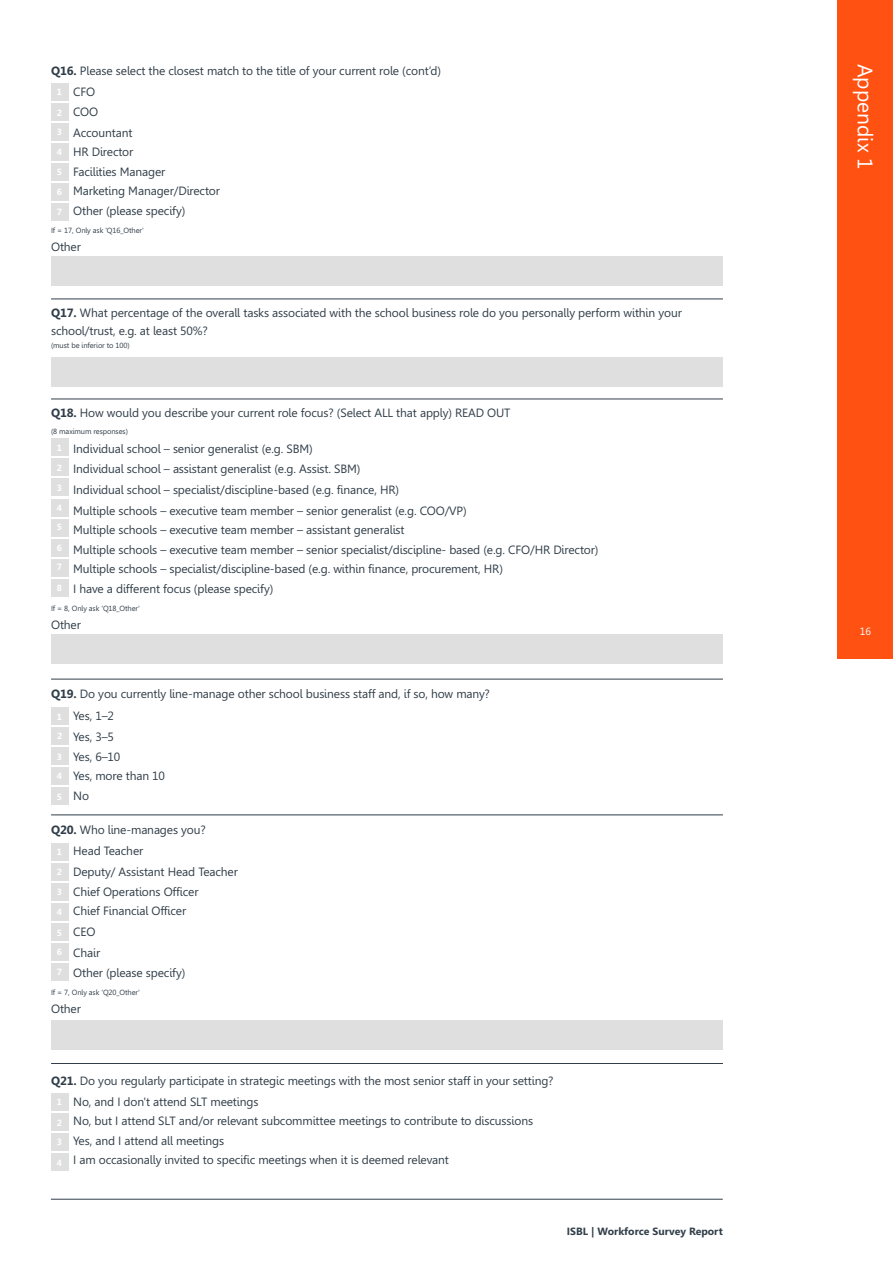
<style>
.page{position:relative;width:893px;height:1263px;background:#fff}
.page>*{position:absolute;margin:0;border:0;box-sizing:border-box;transform-origin:0 0}
.t1{font:21px "Leelawadee";color:#fff}
.t2{font:12px/19.5px "Leelawadee";letter-spacing:-.01em;color:#313e49}
.t3{font:700 10.5px "Leelawadee";color:#313e49}
.t4{font:10.5px "Leelawadee";color:#fff}
.t5{font:700 9px/19.6px "Leelawadee";color:#fff}
.t6{font:7.5px "Leelawadee";letter-spacing:-.01em;color:#313e49}
.s1{font-weight:700}
</style>
<div class="page">
<div style="left:838px;top:604px;width:55px;height:55px;background:#ff5112"></div>
<hr style="left:51px;top:1199px;width:672px;height:1px;background:#313e49">
<div style="left:51px;top:84px;width:17px;height:17px;background:#e0dfe0"></div>
<div style="left:51px;top:104px;width:17px;height:17px;background:#e0dfe0"></div>
<div style="left:51px;top:124px;width:17px;height:17px;background:#e0dfe0"></div>
<div style="left:51px;top:144px;width:17px;height:17px;background:#e0dfe0"></div>
<div style="left:51px;top:164px;width:17px;height:17px;background:#e0dfe0"></div>
<div style="left:51px;top:184px;width:17px;height:17px;background:#e0dfe0"></div>
<div style="left:51px;top:204px;width:17px;height:17px;background:#e0dfe0"></div>
<div style="left:51px;top:256px;width:672px;height:30px;background:#e0dfe0"></div>
<div style="left:51px;top:357px;width:672px;height:30px;background:#e0dfe0"></div>
<div style="left:51px;top:634px;width:672px;height:29px;background:#e0dfe0"></div>
<div style="left:51px;top:1020px;width:672px;height:29px;background:#e0dfe0"></div>
<div style="left:51px;top:439px;width:17px;height:17px;background:#e0dfe0"></div>
<div style="left:51px;top:459px;width:17px;height:17px;background:#e0dfe0"></div>
<div style="left:51px;top:479px;width:17px;height:17px;background:#e0dfe0"></div>
<div style="left:51px;top:499px;width:17px;height:17px;background:#e0dfe0"></div>
<div style="left:51px;top:519px;width:17px;height:17px;background:#e0dfe0"></div>
<div style="left:51px;top:539px;width:17px;height:17px;background:#e0dfe0"></div>
<div style="left:51px;top:559px;width:17px;height:17px;background:#e0dfe0"></div>
<div style="left:51px;top:579px;width:17px;height:17px;background:#e0dfe0"></div>
<div style="left:51px;top:708px;width:17px;height:17px;background:#e0dfe0"></div>
<div style="left:51px;top:728px;width:17px;height:17px;background:#e0dfe0"></div>
<div style="left:51px;top:748px;width:17px;height:17px;background:#e0dfe0"></div>
<div style="left:51px;top:768px;width:17px;height:17px;background:#e0dfe0"></div>
<div style="left:51px;top:788px;width:17px;height:17px;background:#e0dfe0"></div>
<div style="left:51px;top:843px;width:17px;height:17px;background:#e0dfe0"></div>
<div style="left:51px;top:863px;width:17px;height:17px;background:#e0dfe0"></div>
<div style="left:51px;top:883px;width:17px;height:17px;background:#e0dfe0"></div>
<div style="left:51px;top:903px;width:17px;height:17px;background:#e0dfe0"></div>
<div style="left:51px;top:923px;width:17px;height:17px;background:#e0dfe0"></div>
<div style="left:51px;top:943px;width:17px;height:17px;background:#e0dfe0"></div>
<div style="left:51px;top:963px;width:17px;height:17px;background:#e0dfe0"></div>
<div style="left:51px;top:1094px;width:17px;height:17px;background:#e0dfe0"></div>
<div style="left:51px;top:1114px;width:17px;height:17px;background:#e0dfe0"></div>
<div style="left:51px;top:1134px;width:17px;height:17px;background:#e0dfe0"></div>
<div style="left:51px;top:1154px;width:17px;height:17px;background:#e0dfe0"></div>
<hr style="left:51px;top:299px;width:672px;height:1px;background:#313e49">
<hr style="left:51px;top:399px;width:672px;height:1px;background:#313e49">
<hr style="left:51px;top:679px;width:672px;height:1px;background:#313e49">
<hr style="left:51px;top:815px;width:672px;height:1px;background:#313e49">
<hr style="left:51px;top:1063px;width:672px;height:1px;background:#313e49">
<div style="left:838px;top:0;width:55px;height:608px;background:#ff5112"></div>
<p class="t2" style="left:73px;top:62px;width:369px;line-height:21px;text-indent:-22px"><span class="s1">Q16.</span> Please select the closest match to the title of your current role (cont’d)<br>CFO</p>
<p class="t2" style="left:73px;top:102px;width:61px;line-height:21px">COO<br>Accountant</p>
<p class="t2" style="left:73px;top:143px;width:148px">HR Director<br>Facilities Manager<br>Marketing Manager/Director<br>Other (please specify)</p>
<p class="t6" style="left:51px;top:227px;width:94px">If = 17, Only ask 'Q16_Other'</p>
<p class="t2" style="left:51px;top:238px;width:31px">Other</p>
<p class="t5" style="left:57px;top:83px;width:7px">1</p>
<p class="t5" style="left:57px;top:104px;width:7px">2<br>3</p>
<p class="t5" style="left:57px;top:143px;width:7px">4</p>
<p class="t5" style="left:57px;top:163px;width:7px">5</p>
<p class="t5" style="left:57px;top:183px;width:7px">6</p>
<p class="t5" style="left:57px;top:203px;width:7px">7</p>
<p class="t2" style="left:51px;top:305px;width:632px;line-height:18px"><span class="s1">Q17.</span> What percentage of the overall tasks associated with the school business role do you personally perform within your school/trust, e.g. at least 50%?</p>
<p class="t6" style="left:51px;top:343px;width:80px">(must be inferior to 100)</p>
<p class="t2" style="left:51px;top:404px;width:461px"><span class="s1">Q18.</span> How would you describe your current role focus? (Select ALL that apply) READ OUT</p>
<p class="t6" style="left:51px;top:428px;width:78px">(8 maximum responses)</p>
<p class="t2" style="left:73px;top:440px;width:289px">Individual school – senior generalist (e.g. SBM)<br>Individual school – assistant generalist (e.g. Assist. SBM)</p>
<p class="t2" style="left:73px;top:480px;width:395px;line-height:21px">Individual school – specialist/discipline-based (e.g. finance, HR)<br>Multiple schools – executive team member – senior generalist (e.g. COO/VP)</p>
<p class="t2" style="left:73px;top:521px;width:527px">Multiple schools – executive team member – assistant generalist<br>Multiple schools – executive team member – senior specialist/discipline- based (e.g. CFO/HR Director)<br>Multiple schools – specialist/discipline-based (e.g. within finance, procurement, HR)<br>I have a different focus (please specify)</p>
<p class="t6" style="left:51px;top:605px;width:90px">If = 8, Only ask 'Q18_Other'</p>
<p class="t2" style="left:51px;top:616px;width:31px">Other</p>
<p class="t5" style="left:57px;top:439px;width:7px">1</p>
<p class="t5" style="left:57px;top:459px;width:7px">2<br>3</p>
<p class="t5" style="left:57px;top:498px;width:7px">4</p>
<p class="t5" style="left:57px;top:518px;width:7px">5</p>
<p class="t5" style="left:57px;top:538px;width:7px">6</p>
<p class="t5" style="left:57px;top:558px;width:7px">7</p>
<p class="t5" style="left:57px;top:579px;width:7px">8</p>
<p class="t2" style="left:73px;top:683px;width:418px;line-height:22.5px;text-indent:-22px"><span class="s1">Q19.</span> Do you currently line-manage other school business staff and, if so, how many?<br>Yes, 1–2</p>
<p class="t2" style="left:73px;top:728px;width:93px">Yes, 3–5<br>Yes, 6–10<br>Yes, more than 10<br>No</p>
<p class="t2" style="left:73px;top:821px;width:166px;line-height:21px;text-indent:-22px"><span class="s1">Q20.</span> Who line-manages you?<br>Head Teacher<br>Deputy/ Assistant Head Teacher</p>
<p class="t2" style="left:73px;top:883px;width:127px">Chief Operations Officer<br>Chief Financial Officer</p>
<p class="t2" style="left:73px;top:923px;width:29px;line-height:21px">CEO<br>Chair</p>
<p class="t2" style="left:73px;top:964px;width:114px">Other (please specify)</p>
<p class="t6" style="left:51px;top:989px;width:90px">If = 7, Only ask 'Q20_Other'</p>
<p class="t2" style="left:51px;top:1000px;width:31px">Other</p>
<p class="t5" style="left:57px;top:707px;width:7px">1</p>
<p class="t5" style="left:57px;top:727px;width:7px">2</p>
<p class="t5" style="left:57px;top:747px;width:7px">3</p>
<p class="t5" style="left:57px;top:767px;width:7px">4</p>
<p class="t5" style="left:57px;top:788px;width:7px">5</p>
<p class="t5" style="left:57px;top:843px;width:7px">1</p>
<p class="t5" style="left:57px;top:863px;width:7px">2</p>
<p class="t5" style="left:57px;top:883px;width:7px">3</p>
<p class="t5" style="left:57px;top:903px;width:7px">4</p>
<p class="t5" style="left:57px;top:924px;width:7px;line-height:19px">5<br>6</p>
<p class="t5" style="left:57px;top:963px;width:7px">7</p>
<p class="t2" style="left:73px;top:1071px;width:482px;line-height:21px;text-indent:-22px"><span class="s1">Q21.</span> Do you regularly participate in strategic meetings with the most senior staff in your setting?<br>No, and I don't attend SLT meetings</p>
<p class="t2" style="left:73px;top:1112px;width:461px">No, but I attend SLT and/or relevant subcommittee meetings to contribute to discussions<br>Yes, and I attend all meetings<br>I am occasionally invited to specific meetings when it is deemed relevant</p>
<p class="t5" style="left:57px;top:1093px;width:7px">1</p>
<p class="t5" style="left:57px;top:1114px;width:7px;line-height:19px">2<br>3</p>
<p class="t5" style="left:57px;top:1153px;width:7px">4</p>
<p class="t3" style="left:567px;top:1227px;width:157px">ISBL | Workforce Survey Report</p>
<h1 class="t1" style="left:873px;top:64px;width:107px;rotate:90deg">Appendix 1</h1>
<p class="t4" style="left:860px;top:627px;width:13px">16</p>
</div>
